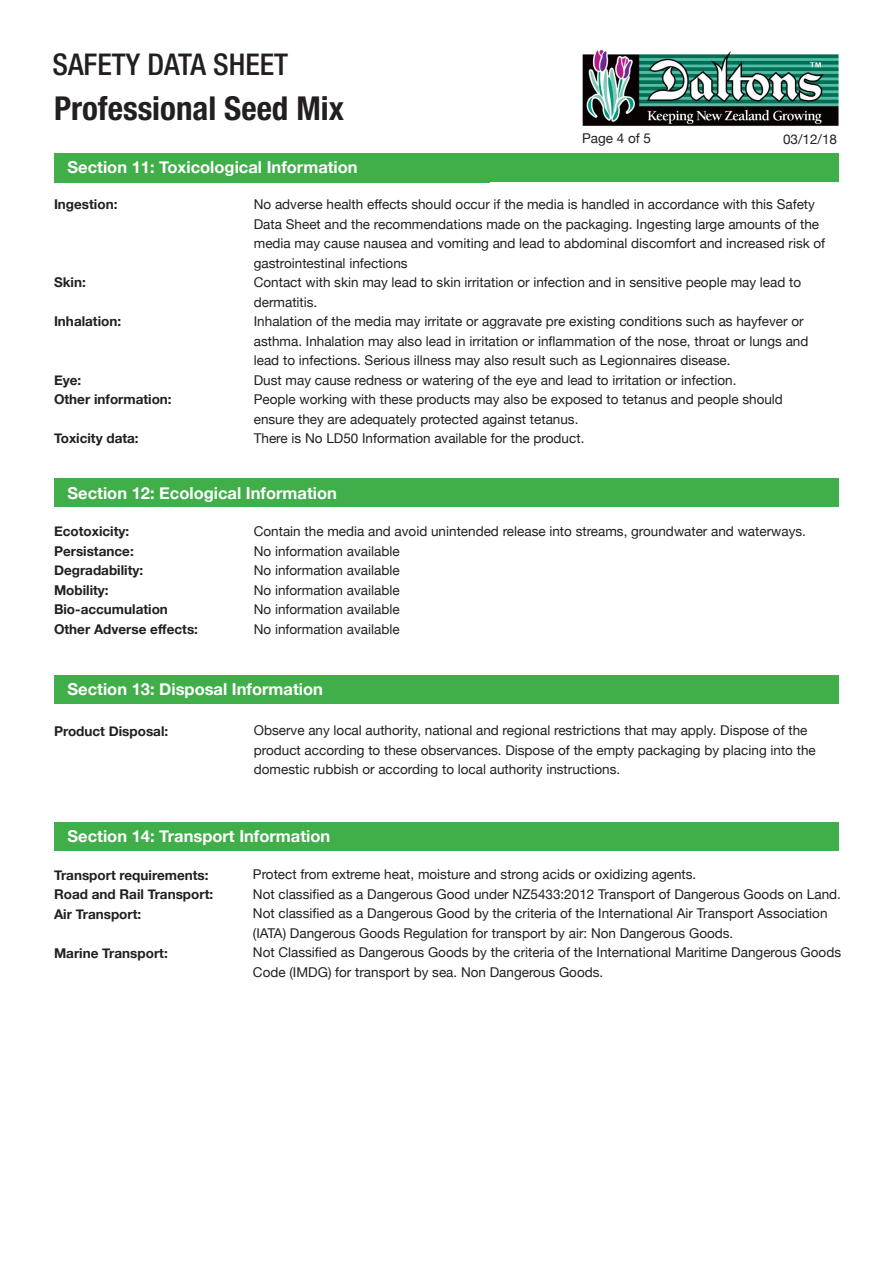
<style>
.page{position:relative;width:893px;height:1263px;background:#fff}
.page>*{position:absolute;margin:0;border:0;box-sizing:border-box;transform-origin:0 0}
.t1{font:700 condensed 33px "Helvetica Neue LT Pro";color:#231f20}
.t2{font:500 condensed 30px "Helvetica Neue LT Pro";color:#231f20}
.t3{font:700 16.5px "Helvetica Neue";color:#fff}
.t4{font:13.5px/19.5px "Helvetica Neue";color:#231f20}
.t5{font:700 13.5px/19.5px "Helvetica Neue";color:#231f20}
</style>
<div class="page">
<img style="left:582px;top:49px;width:257px;height:77px">
<div style="left:54px;top:154px;width:785px;height:28px;background:#40ae49"></div>
<div style="left:54px;top:153px;width:435px;height:29px;background:#40ae49"></div>
<div style="left:54px;top:478px;width:785px;height:29px;background:#40ae49"></div>
<div style="left:54px;top:675px;width:785px;height:28px;background:#40ae49"></div>
<div style="left:54px;top:822px;width:785px;height:28px;background:#40ae49"></div>
<h2 class="t2" style="left:52px;top:47px;width:237px">SAFETY DATA SHEET</h2>
<h1 class="t1" style="left:54px;top:88px;width:291px">Professional Seed Mix</h1>
<p class="t4" style="left:582px;top:128px;width:71px">Page 4 of 5</p>
<p class="t4" style="left:783px;top:129px;width:56px">03/12/18</p>
<p class="t3" style="left:68px;top:157px;width:292px">Section 11: Toxicological Information</p>
<p class="t5" style="left:54px;top:195px;width:65px">Ingestion:</p>
<p class="t4" style="left:254px;top:194px;width:573px">No adverse health effects should occur if the media is handled in accordance with this Safety Data Sheet and the recommendations made on the packaging. Ingesting large amounts of the media may cause nausea and vomiting and lead to abdominal discomfort and increased risk of gastrointestinal infections<br>Contact with skin may lead to skin irritation or infection and in sensitive people may lead to dermatitis.<br>Inhalation of the media may irritate or aggravate pre existing conditions such as hayfever or asthma. Inhalation may also lead in irritation or inflammation of the nose, throat or lungs and lead to infections. Serious illness may also result such as Legionnaires disease.<br>Dust may cause redness or watering of the eye and lead to irritation or infection.<br>People working with these products may also be exposed to tetanus and people should ensure they are adequately protected against tetanus.<br>There is No LD50 Information available for the product.</p>
<p class="t5" style="left:54px;top:273px;width:33px">Skin:</p>
<p class="t5" style="left:54px;top:312px;width:69px">Inhalation:</p>
<p class="t5" style="left:54px;top:370px;width:119px">Eye:<br>Other information:</p>
<p class="t5" style="left:54px;top:429px;width:86px">Toxicity data:</p>
<p class="t3" style="left:68px;top:482px;width:271px">Section 12: Ecological Information</p>
<p class="t5" style="left:54px;top:521px;width:146px">Ecotoxicity:<br>Persistance:<br>Degradability:<br>Mobility:<br>Bio-accumulation<br>Other Adverse effects:</p>
<p class="t4" style="left:254px;top:521px;width:554px">Contain the media and avoid unintended release into streams, groundwater and waterways.<br>No information available<br>No information available<br>No information available<br>No information available<br>No information available</p>
<p class="t3" style="left:68px;top:679px;width:257px">Section 13: Disposal Information</p>
<p class="t5" style="left:54px;top:721px;width:116px">Product Disposal:</p>
<p class="t4" style="left:254px;top:721px;width:563px">Observe any local authority, national and regional restrictions that may apply. Dispose of the product according to these observances. Dispose of the empty packaging by placing into the domestic rubbish or according to local authority instructions.</p>
<p class="t3" style="left:68px;top:826px;width:264px">Section 14: Transport Information</p>
<p class="t5" style="left:54px;top:865px;width:161px">Transport requirements:<br>Road and Rail Transport:<br>Air Transport:</p>
<p class="t5" style="left:54px;top:943px;width:115px">Marine Transport:</p>
<p class="t4" style="left:253px;top:865px;width:590px">Protect from extreme heat, moisture and strong acids or oxidizing agents.<br>Not classified as a Dangerous Good under NZ5433:2012 Transport of Dangerous Goods on Land.<br>Not classified as a Dangerous Good by the criteria of the International Air Transport Association (IATA) Dangerous Goods Regulation for transport by air: Non Dangerous Goods.<br>Not Classified as Dangerous Goods by the criteria of the International Maritime Dangerous Goods Code (IMDG) for transport by sea. Non Dangerous Goods.</p>
</div>
